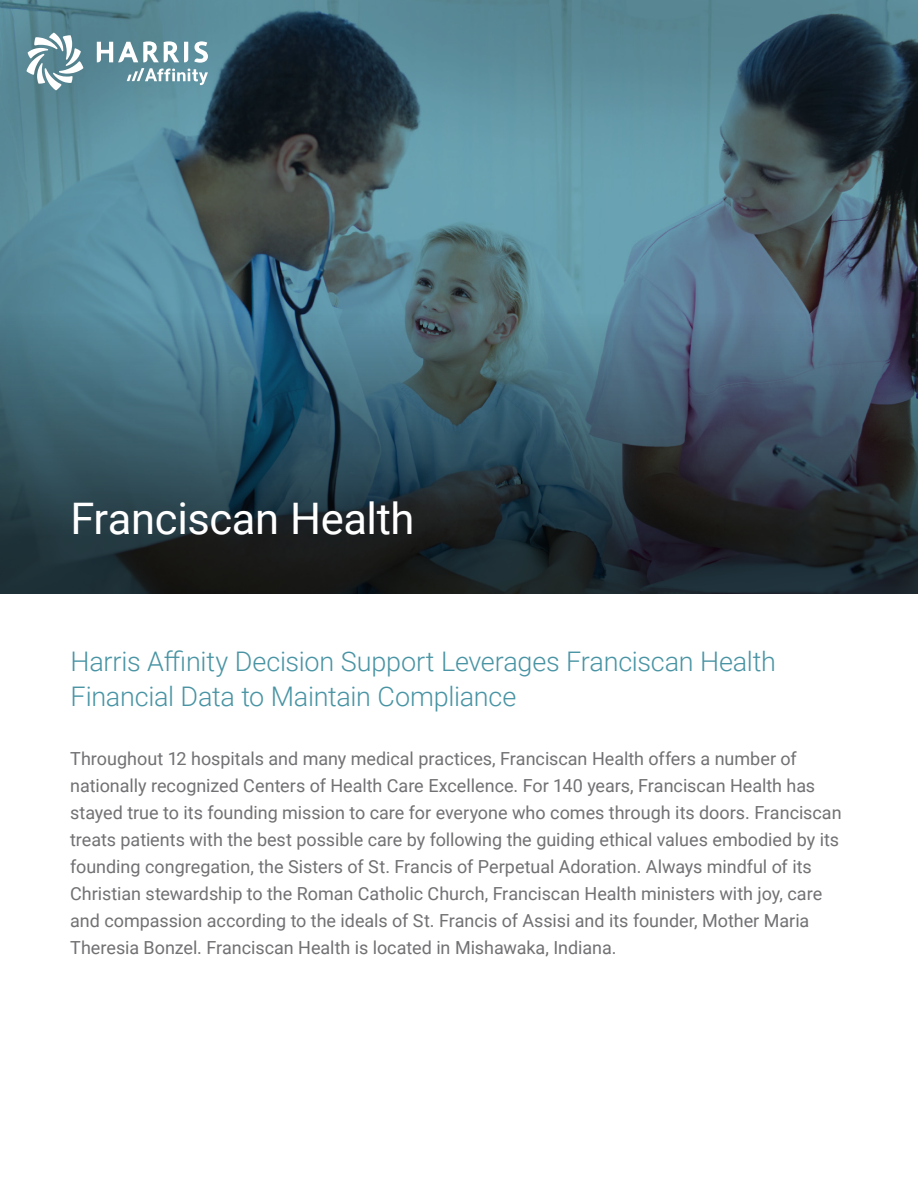
<style>
.page{position:relative;width:918px;height:1188px;background:#fff}
.page>*{position:absolute;margin:0;border:0;box-sizing:border-box;transform-origin:0 0}
.t1{font:43.5px "Roboto";letter-spacing:-.01em;color:#fff}
.t2{font:300 27px/34.5px "Roboto";letter-spacing:-.01em;color:#4994a4}
.t3{font:18px/27px "Roboto";letter-spacing:-.005em;color:#717073}
</style>
<div class="page">
<img style="left:0;top:0;width:918px;height:312px">
<svg style="left:0;top:312px;width:918px;height:282px;background:#314955"></svg>
<svg style="left:26px;top:33px;width:57px;height:57px"></svg>
<svg style="left:97px;top:41px;width:111px;height:44px"></svg>
<h1 class="t1" style="left:71px;top:488px;width:345px">Franciscan Health</h1>
<h2 class="t2" style="left:71px;top:643px;width:707px">Harris Affinity Decision Support Leverages Franciscan Health<br>Financial Data to Maintain Compliance</h2>
<p class="t3" style="left:70px;top:745px;width:773px">Throughout 12 hospitals and many medical practices, Franciscan Health offers a number of nationally recognized Centers of Health Care Excellence. For 140 years, Franciscan Health has stayed true to its founding mission to care for everyone who comes through its doors. Franciscan treats patients with the best possible care by following the guiding ethical values embodied by its founding congregation, the Sisters of St. Francis of Perpetual Adoration. Always mindful of its Christian stewardship to the Roman Catholic Church, Franciscan Health ministers with joy, care and compassion according to the ideals of St. Francis of Assisi and its founder, Mother Maria Theresia Bonzel. Franciscan Health is located in Mishawaka, Indiana.</p>
</div>
